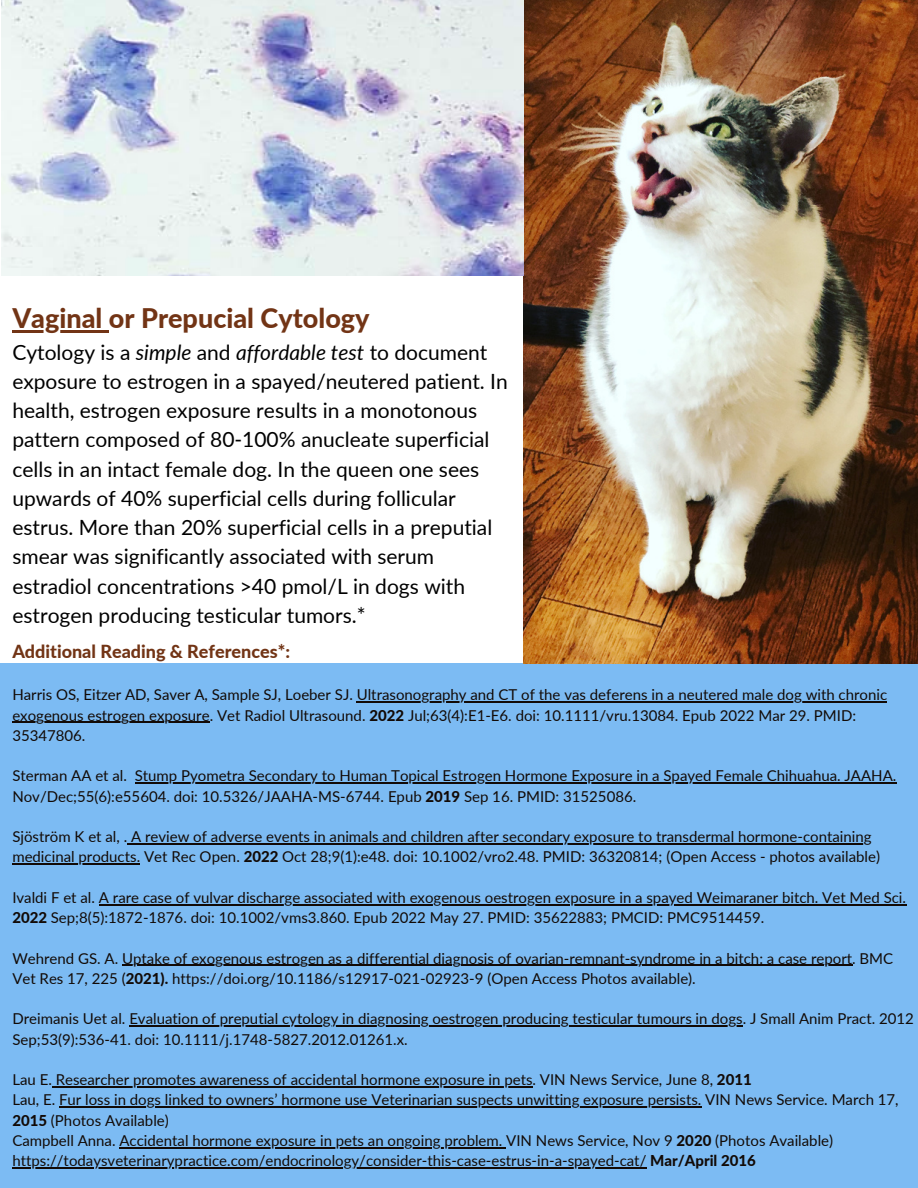
<style>
.page{position:relative;width:918px;height:1188px;background:#fff}
.page>*{position:absolute;margin:0;border:0;box-sizing:border-box;transform-origin:0 0}
.t1{font:800 27px "Lato";color:#723415}
.t2{font:21px/29.2px "Lato";color:#000}
.t3{font:800 18px "Lato";color:#723415}
.t4{font:15px/20.2px "Lato";color:#120a06}
.s1{font-style:italic}
.s2{font-weight:800}
</style>
<div class="page">
<div style="left:0;top:664px;width:918px;height:524px;background:#7cbbf3"></div>
<img style="left:524px;top:0;width:394px;height:664px">
<hr style="left:357px;top:702px;width:530px;height:1px;background:#120a06">
<hr style="left:12px;top:722px;width:198px;height:1px;background:#120a06">
<hr style="left:135px;top:783px;width:761px;height:1px;background:#120a06">
<hr style="left:127px;top:843px;width:745px;height:1px;background:#120a06">
<hr style="left:12px;top:864px;width:128px;height:1px;background:#120a06">
<hr style="left:99px;top:904px;width:807px;height:1px;background:#120a06">
<hr style="left:122px;top:965px;width:730px;height:1px;background:#120a06">
<hr style="left:129px;top:1026px;width:614px;height:1px;background:#120a06">
<hr style="left:52px;top:1086px;width:481px;height:1px;background:#120a06">
<hr style="left:59px;top:1107px;width:642px;height:1px;background:#120a06">
<hr style="left:119px;top:1147px;width:387px;height:1px;background:#120a06">
<hr style="left:12px;top:1167px;width:634px;height:1px;background:#120a06">
<img style="left:2px;top:0;width:522px;height:276px">
<hr style="left:12px;top:330px;width:97px;height:3px;background:#723415">
<h1 class="t1" style="left:12px;top:301px;width:359px">Vaginal or Prepucial Cytology</h1>
<p class="t2" style="left:12px;top:337px;width:497px">Cytology is a <span class="s1">simple</span> and <span class="s1">affordable test</span> to document exposure to estrogen in a spayed/neutered patient. In health, estrogen exposure results in a monotonous pattern composed of 80-100% anucleate superficial cells in an intact female dog. In the queen one sees upwards of 40% superficial cells during follicular estrus. More than 20% superficial cells in a preputial smear was significantly associated with serum estradiol concentrations &gt;40 pmol/L in dogs with estrogen producing testicular tumors.*</p>
<p class="t3" style="left:12px;top:640px;width:279px">Additional Reading &amp; References*:</p>
<h2 class="t4" style="left:12px;top:685px;width:876px">Harris OS, Eitzer AD, Saver A, Sample SJ, Loeber SJ. Ultrasonography and CT of the vas deferens in a neutered male dog with chronic</h2>
<p class="t4" style="left:12px;top:705px;width:845px">exogenous estrogen exposure. Vet Radiol Ultrasound. <span class="s2">2022</span> Jul;63(4):E1-E6. doi: 10.1111/vru.13084. Epub 2022 Mar 29. PMID:<br>35347806.</p>
<p class="t4" style="left:12px;top:766px;width:116px">Sterman AA et al.</p>
<p class="t4" style="left:12px;top:766px;width:886px;text-indent:122px">Stump Pyometra Secondary to Human Topical Estrogen Hormone Exposure in a Spayed Female Chihuahua. JAAHA.<br>Nov/Dec;55(6):e55604. doi: 10.5326/JAAHA-MS-6744. Epub <span class="s2">2019</span> Sep 16. PMID: 31525086.</p>
<p class="t4" style="left:12px;top:826px;width:861px">Sjöström K et al, . A review of adverse events in animals and children after secondary exposure to transdermal hormone-containing</p>
<p class="t4" style="left:12px;top:847px;width:869px">medicinal products. Vet Rec Open. <span class="s2">2022</span> Oct 28;9(1):e48. doi: 10.1002/vro2.48. PMID: 36320814; (Open Access - photos available)</p>
<p class="t4" style="left:12px;top:887px;width:895px">Ivaldi F et al. A rare case of vulvar discharge associated with exogenous oestrogen exposure in a spayed Weimaraner bitch. Vet Med Sci.</p>
<p class="t4" style="left:12px;top:907px;width:754px"><span class="s2">2022</span> Sep;8(5):1872-1876. doi: 10.1002/vms3.860. Epub 2022 May 27. PMID: 35622883; PMCID: PMC9514459.</p>
<p class="t4" style="left:12px;top:948px;width:882px">Wehrend GS. A. Uptake of exogenous estrogen as a differential diagnosis of ovarian-remnant-syndrome in a bitch: a case report. BMC</p>
<p class="t4" style="left:12px;top:968px;width:685px">Vet Res 17, 225 (<span class="s2">2021).</span> https://doi.org/10.1186/s12917-021-02923-9 (Open Access Photos available).</p>
<p class="t4" style="left:12px;top:1009px;width:903px">Dreimanis Uet al. Evaluation of preputial cytology in diagnosing oestrogen producing testicular tumours in dogs. J Small Anim Pract. 2012</p>
<p class="t4" style="left:12px;top:1029px;width:397px">Sep;53(9):536-41. doi: 10.1111/j.1748-5827.2012.01261.x.</p>
<p class="t4" style="left:12px;top:1069px;width:741px">Lau E. Researcher promotes awareness of accidental hormone exposure in pets. VIN News Service, June 8, <span class="s2">2011</span></p>
<p class="t4" style="left:12px;top:1090px;width:888px">Lau, E. Fur loss in dogs linked to owners’ hormone use Veterinarian suspects unwitting exposure persists. VIN News Service. March 17,</p>
<p class="t4" style="left:12px;top:1110px;width:822px"><span class="s2">2015</span> (Photos Available)<br>Campbell Anna. Accidental hormone exposure in pets an ongoing problem. VIN News Service, Nov 9 <span class="s2">2020</span> (Photos Available) https://todaysveterinarypractice.com/endocrinology/consider-this-case-estrus-in-a-spayed-cat/ <span class="s2">Mar/April 2016</span></p>
</div>
